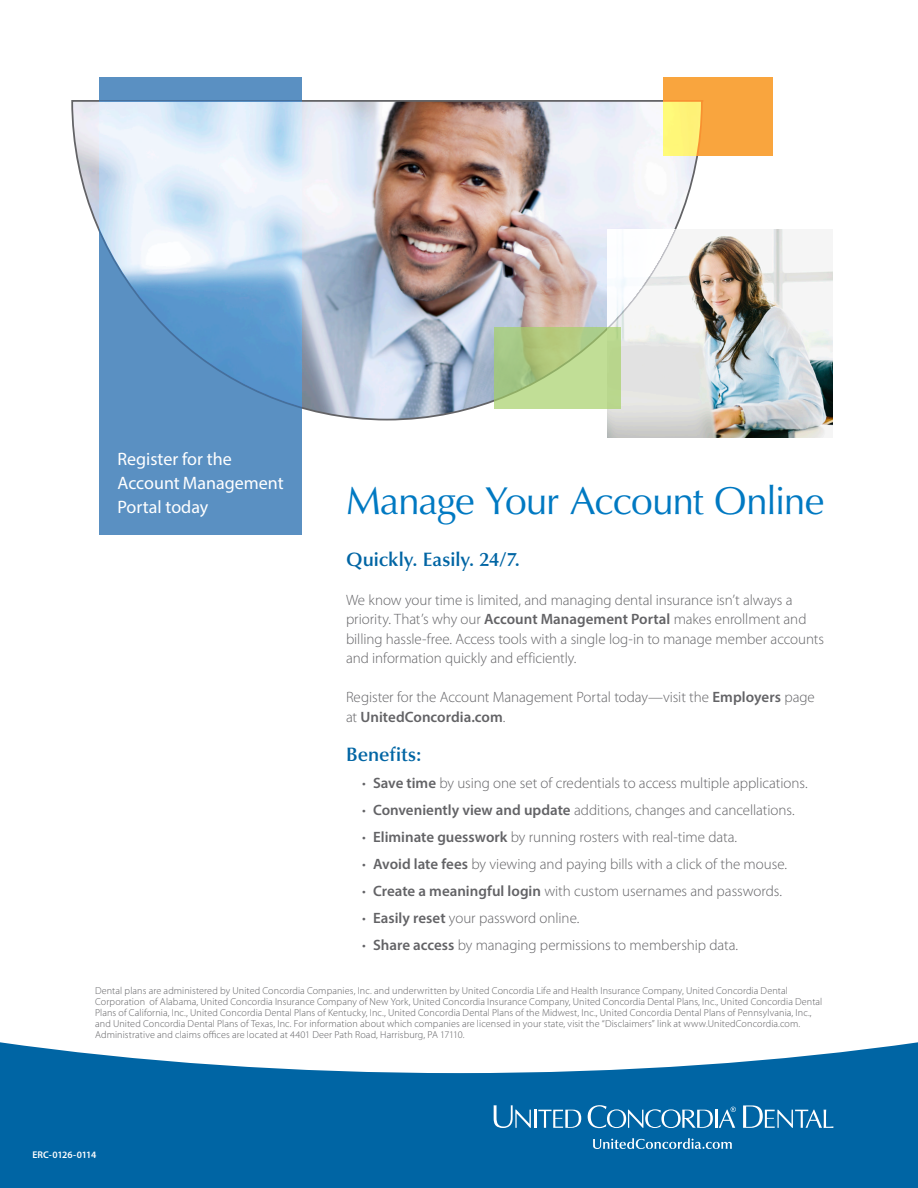
<style>
.page{position:relative;width:918px;height:1188px;background:#fff}
.page>*{position:absolute;margin:0;border:0;box-sizing:border-box;transform-origin:0 0}
.Header_Optima_26pt{font:39px "Optima LT Std";letter-spacing:-.03em;color:#0079c2}
.Subhead_1_Optima_13p{font:600 19.5px "Optima LT Std";color:#0065a4}
.Sidebar_Reverse_Myri{font:18px/24px "Myriad Pro";color:#fff}
.Body_Copy_Myriad_Lig{font:300 15px/19.5px "Myriad Pro";letter-spacing:-.005em;color:#636366}
.Body_Copy_Myriad_Lig-2{font:600 15px "Myriad Pro";color:#636366}
.t1{font:300 10.2px/10.8px "Myriad Pro";letter-spacing:.01em;color:#5f5f62}
.t2{font:600 9.75px "Myriad Pro";letter-spacing:-.02em;color:#fff}
.s1{font-weight:600}
.s2{font-weight:300}
</style>
<div class="page">
<div style="left:663px;top:77px;width:110px;height:78px;background:#f9a53e"></div>
<svg style="left:0;top:1042px;width:918px;height:146px;fill:#0065a4"></svg>
<svg style="left:494px;top:1105px;width:87px;height:23px;background:#3c89b9"></svg>
<svg style="left:588px;top:1105px;width:148px;height:23px;background:#3987b8"></svg>
<svg style="left:743px;top:1105px;width:90px;height:23px;background:#3b88b9"></svg>
<svg style="left:593px;top:1138px;width:139px;height:11px;background:#468fbc"></svg>
<img style="left:71px;top:100px;width:634px;height:321px">
<svg style="left:99px;top:77px;width:203px;height:457px;background:#8cb4d8"></svg>
<img style="left:607px;top:230px;width:226px;height:208px">
<svg style="left:494px;top:327px;width:127px;height:82px;background:#b4d18a"></svg>
<p class="Sidebar_Reverse_Myri" style="left:118px;top:446px;width:168px">Register for the<br>Account Management<br>Portal today</p>
<p class="Header_Optima_26pt" style="left:346px;top:478px;width:480px">Manage Your Account Online</p>
<p class="Subhead_1_Optima_13p" style="left:346px;top:548px;width:175px">Quickly. Easily. 24/7.</p>
<p class="Body_Copy_Myriad_Lig" style="left:346px;top:590px;width:480px">We know your time is limited, and managing dental insurance isn’t always a priority. That’s why our <span class="s1">Account Management Portal</span> makes enrollment and billing hassle-free. Access tools with a single log-in to manage member accounts and information quickly and efficiently.</p>
<p class="Body_Copy_Myriad_Lig" style="left:346px;top:687px;width:470px">Register for the Account Management Portal today—visit the <span class="s1">Employers</span> page</p>
<p class="Body_Copy_Myriad_Lig-2" style="left:346px;top:707px;width:161px"><span class="s2">at</span> UnitedConcordia.com<span class="s2">.</span></p>
<p class="Subhead_1_Optima_13p" style="left:346px;top:743px;width:77px">Benefits:</p>
<p class="Body_Copy_Myriad_Lig" style="left:362px;top:773px;width:447px">• <span class="s1">Save time</span> by using one set of credentials to access multiple applications.</p>
<p class="Body_Copy_Myriad_Lig" style="left:362px;top:800px;width:434px">• <span class="s1">Conveniently view and update</span> additions, changes and cancellations.</p>
<p class="Body_Copy_Myriad_Lig" style="left:362px;top:827px;width:377px">• <span class="s1">Eliminate guesswork</span> by running rosters with real-time data.</p>
<p class="Body_Copy_Myriad_Lig" style="left:362px;top:854px;width:426px">• <span class="s1">Avoid late fees</span> by viewing and paying bills with a click of the mouse.</p>
<p class="Body_Copy_Myriad_Lig" style="left:362px;top:881px;width:421px">• <span class="s1">Create a meaningful login</span> with custom usernames and passwords.</p>
<p class="Body_Copy_Myriad_Lig" style="left:362px;top:908px;width:219px">• <span class="s1">Easily reset</span> your password online.</p>
<p class="Body_Copy_Myriad_Lig" style="left:362px;top:935px;width:377px">• <span class="s1">Share access</span> by managing permissions to membership data.</p>
<p class="t1" style="left:95px;top:985px;width:729px">Dental plans are administered by United Concordia Companies, Inc. and underwritten by United Concordia Life and Health Insurance Company, United Concordia Dental Corporation of Alabama, United Concordia Insurance Company of New York, United Concordia Insurance Company, United Concordia Dental Plans, Inc., United Concordia Dental Plans of California, Inc., United Concordia Dental Plans of Kentucky, Inc., United Concordia Dental Plans of the Midwest, Inc., United Concordia Dental Plans of Pennsylvania, Inc., and United Concordia Dental Plans of Texas, Inc. For information about which companies are licensed in your state, visit the “Disclaimers” link at www.UnitedConcordia.com.<br>Administrative and claims offices are located at 4401 Deer Path Road, Harrisburg, PA 17110.</p>
<p class="t2" style="left:32px;top:1148px;width:65px">ERC-0126-0114</p>
</div>
